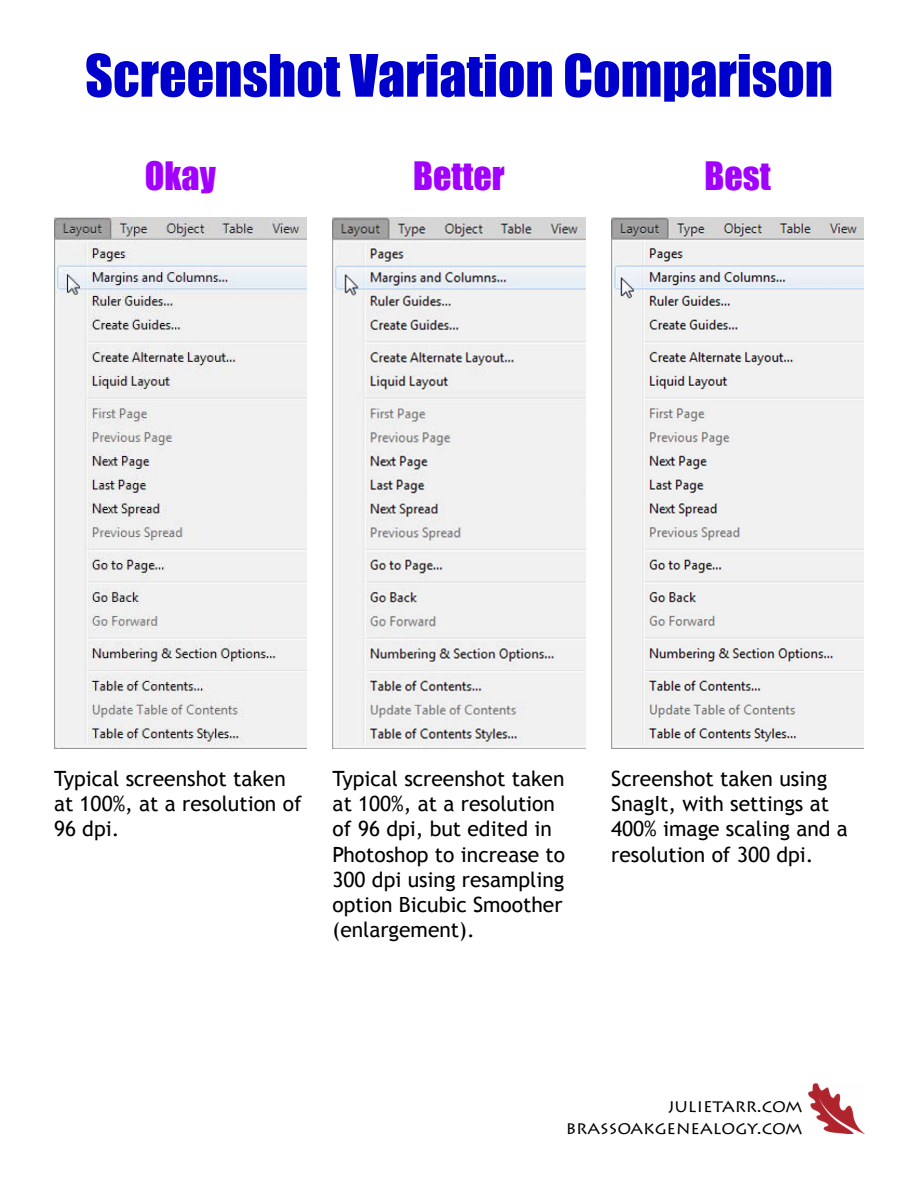
<style>
.page{position:relative;width:918px;height:1188px;background:#fff}
.page>*{position:absolute;margin:0;border:0;box-sizing:border-box;transform-origin:0 0}
.t1{font:54px "Impact";color:#0000cd}
.t2{font:36px "Impact";color:#a100ff}
.t3{font:21px/25.2px "Trebuchet MS";color:#000}
.t4{font:18px/21.6px "Lithos Pro";color:#000;text-align:right}
</style>
<div class="page">
<img style="left:54px;top:217px;width:253px;height:532px">
<img style="left:611px;top:217px;width:253px;height:532px">
<img style="left:333px;top:217px;width:252px;height:532px">
<img style="left:809px;top:1084px;width:55px;height:50px">
<h1 class="t1" style="left:85px;top:34px;width:749px">Screenshot Variation Comparison</h1>
<h2 class="t2" style="left:145px;top:148px;width:73px">Okay</h2>
<h2 class="t2" style="left:413px;top:148px;width:93px">Better</h2>
<h2 class="t2" style="left:705px;top:148px;width:68px">Best</h2>
<p class="t3" style="left:54px;top:766px;width:249px">Typical screenshot taken at 100%, at a resolution of<br>96 dpi.</p>
<p class="t3" style="left:333px;top:766px;width:234px">Typical screenshot taken at 100%, at a resolution of 96 dpi, but edited in<br>Photoshop to increase to<br>300 dpi using resampling option Bicubic Smoother (enlargement).</p>
<p class="t3" style="left:611px;top:766px;width:238px">Screenshot taken using<br>SnagIt, with settings at<br>400% image scaling and a resolution of 300 dpi.</p>
<p class="t4" style="left:566px;top:1096px;width:238px">JULIETARR.COM<br>BRASSOAKGENEALOGY.COM</p>
</div>
